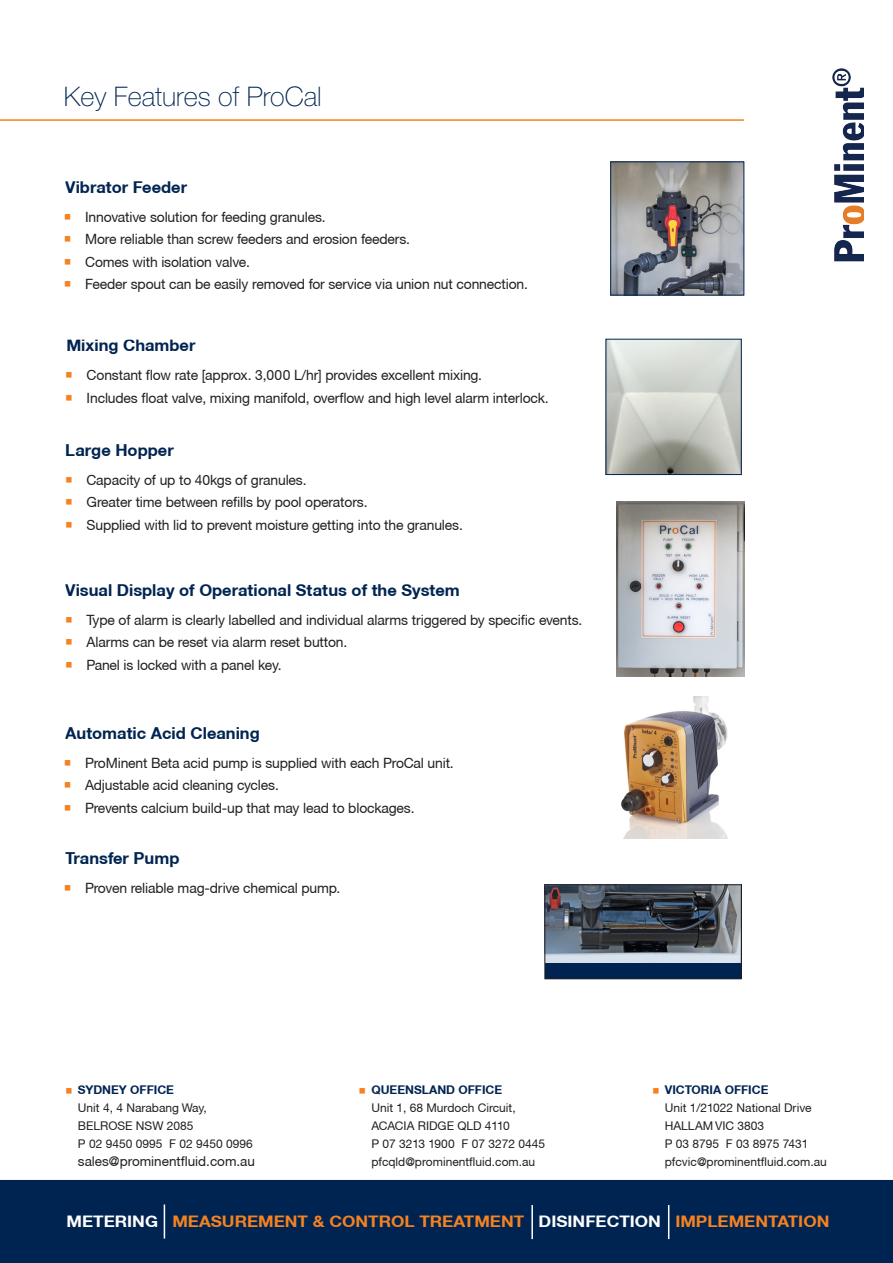
<style>
.page{position:relative;width:893px;height:1263px;background:#fff}
.page>*{position:absolute;margin:0;border:0;box-sizing:border-box;transform-origin:0 0}
.t1{font:100 27px "Helvetica Neue";color:#002451}
.t2{font:700 16.5px "Helvetica Neue CE";color:#002451}
.t3{font:700 15.9px "Helvetica Neue CE";color:#f58220;scale:1.08 1}
.t4{font:14.1px "Helvetica Neue CE";letter-spacing:-.01em;color:#231f20}
.t5{font:13.5px "Helvetica Neue CE";color:#231f20}
.t6{font:12px/18px "Helvetica Neue CE";color:#231f20}
.t7{font:700 12px "Helvetica Neue CE";color:#002451}
.s1{color:#f58220}
.s2{color:#fff}
</style>
<div class="page">
<img style="left:832px;top:68px;width:32px;height:194px">
<hr style="left:0;top:119px;width:744px;height:2px;background:#f58220">
<div style="left:545px;top:885px;width:196px;height:94px;background:#002451"></div>
<img style="left:546px;top:886px;width:194px;height:77px">
<div style="left:544px;top:884px;width:198px;height:95px;border:1px solid #231f20"></div>
<img style="left:612px;top:164px;width:130px;height:129px">
<div style="left:610px;top:162px;width:134px;height:133px;border:1px solid #002451"></div>
<img style="left:608px;top:341px;width:132px;height:132px">
<div style="left:606px;top:339px;width:136px;height:136px;border:1px solid #002451"></div>
<img style="left:621px;top:696px;width:107px;height:142px">
<img style="left:616px;top:502px;width:128px;height:175px">
<div style="left:0;top:1180px;width:893px;height:83px;background:#002451"></div>
<hr style="left:164px;top:1204px;width:1px;height:34px;background:#fff">
<hr style="left:531px;top:1205px;width:2px;height:34px;background:#fff">
<hr style="left:668px;top:1205px;width:1px;height:34px;background:#fff">
<p class="t1" style="left:64px;top:81px;width:259px">Key Features of ProCal</p>
<p class="t2" style="left:65px;top:177px;width:123px">Vibrator Feeder</p>
<p class="t4" style="left:64px;top:208px;width:263px"><span class="s1">○</span> Innovative solution for feeding granules.</p>
<p class="t4" style="left:64px;top:231px;width:348px"><span class="s1">○</span> More reliable than screw feeders and erosion feeders.</p>
<p class="t4" style="left:64px;top:253px;width:188px"><span class="s1">○</span> Comes with isolation valve.</p>
<p class="t4" style="left:64px;top:276px;width:466px"><span class="s1">○</span> Feeder spout can be easily removed for service via union nut connection.</p>
<p class="t2" style="left:66px;top:335px;width:131px">Mixing Chamber</p>
<p class="t4" style="left:65px;top:367px;width:418px"><span class="s1">○</span> Constant flow rate [approx. 3,000 L/hr] provides excellent mixing.</p>
<p class="t4" style="left:65px;top:389px;width:485px"><span class="s1">○</span> Includes float valve, mixing manifold, overflow and high level alarm interlock.</p>
<p class="t2" style="left:65px;top:439px;width:110px">Large Hopper</p>
<p class="t4" style="left:65px;top:471px;width:243px"><span class="s1">○</span> Capacity of up to 40kgs of granules.</p>
<p class="t4" style="left:65px;top:494px;width:304px"><span class="s1">○</span> Greater time between refills by pool operators.</p>
<p class="t4" style="left:65px;top:516px;width:399px"><span class="s1">○</span> Supplied with lid to prevent moisture getting into the granules.</p>
<p class="t2" style="left:65px;top:580px;width:396px">Visual Display of Operational Status of the System</p>
<p class="t4" style="left:65px;top:611px;width:519px"><span class="s1">○</span> Type of alarm is clearly labelled and individual alarms triggered by specific events.</p>
<p class="t4" style="left:65px;top:634px;width:284px"><span class="s1">○</span> Alarms can be reset via alarm reset button.</p>
<p class="t4" style="left:65px;top:656px;width:218px"><span class="s1">○</span> Panel is locked with a panel key.</p>
<p class="t2" style="left:65px;top:723px;width:196px">Automatic Acid Cleaning</p>
<p class="t4" style="left:64px;top:754px;width:391px"><span class="s1">○</span> ProMinent Beta acid pump is supplied with each ProCal unit.</p>
<p class="t4" style="left:64px;top:777px;width:217px"><span class="s1">○</span> Adjustable acid cleaning cycles.</p>
<p class="t4" style="left:64px;top:799px;width:352px"><span class="s1">○</span> Prevents calcium build-up that may lead to blockages.</p>
<p class="t2" style="left:65px;top:848px;width:116px">Transfer Pump</p>
<p class="t4" style="left:64px;top:879px;width:278px"><span class="s1">○</span> Proven reliable mag-drive chemical pump.</p>
<p class="t7" style="left:78px;top:1082px;width:98px">SYDNEY OFFICE</p>
<p class="t6" style="left:78px;top:1099px;width:130px">Unit 4, 4 Narabang Way,<br>BELROSE NSW 2085</p>
<p class="t6" style="left:78px;top:1135px;width:176px">P 02 9450 0995 F 02 9450 0996</p>
<p class="t5" style="left:78px;top:1153px;width:179px">sales@prominentfluid.com.au</p>
<p class="t7" style="left:371px;top:1082px;width:132px">QUEENSLAND OFFICE</p>
<p class="t6" style="left:371px;top:1099px;width:146px">Unit 1, 68 Murdoch Circuit,<br>ACACIA RIDGE QLD 4110</p>
<p class="t6" style="left:371px;top:1135px;width:175px">P 07 3213 1900 F 07 3272 0445</p>
<p class="t6" style="left:371px;top:1153px;width:165px">pfcqld@prominentfluid.com.au</p>
<p class="t7" style="left:665px;top:1082px;width:105px">VICTORIA OFFICE</p>
<p class="t6" style="left:665px;top:1099px;width:148px">Unit 1/21022 National Drive</p>
<p class="t6" style="left:665px;top:1117px;width:101px">HALLAM VIC 3803</p>
<p class="t6" style="left:665px;top:1135px;width:145px">P 03 8795 F 03 8975 7431</p>
<p class="t6" style="left:665px;top:1153px;width:164px">pfcvic@prominentfluid.com.au</p>
<p class="t3" style="left:67px;top:1211px;width:708px"><span class="s2">METERING</span> MEASUREMENT &amp; CONTROL TREATMENT <span class="s2">DISINFECTION</span> IMPLEMENTATION</p>
</div>
